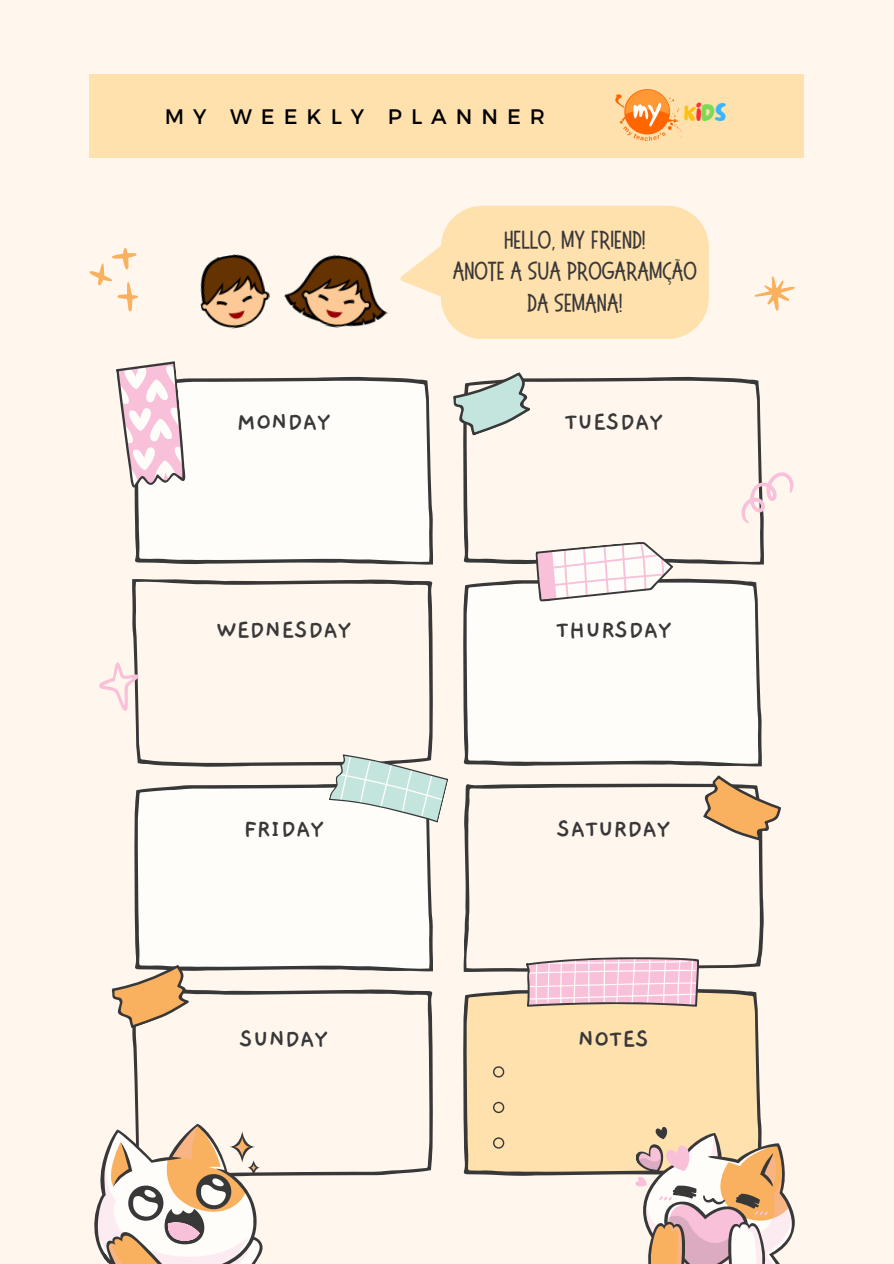
<style>
.page{position:relative;width:894px;height:1264px;background:#fff}
.page>*{position:absolute;margin:0;border:0;box-sizing:border-box;transform-origin:0 0}
.t1{font:31.5px/31.5px "Sweet Salty";color:#393839;text-align:center}
.t2{font:700 26.7px "Gaegu";color:#393839}
.t3{font:23.7px "NF Lepetitcochon Regular";color:#fcc00e}
.t4{font:21px "Montserrat";letter-spacing:.43em;color:#000}
.s1{color:#ff3131}
.s2{color:#7ed957}
.s3{color:#38b6ff}
</style>
<div class="page">
<div style="left:0;top:0;width:893px;height:1263px;background:#fff7ee"></div>
<svg style="left:134px;top:377px;width:298px;height:187px;fill:#fffdfa"></svg>
<svg style="left:134px;top:784px;width:298px;height:187px;fill:#fffdfa"></svg>
<svg style="left:463px;top:578px;width:298px;height:188px;fill:#fffdfa"></svg>
<svg style="left:463px;top:989px;width:298px;height:187px;background:#f6d9aa"></svg>
<svg style="left:132px;top:579px;width:300px;height:187px"></svg>
<svg style="left:132px;top:989px;width:300px;height:187px"></svg>
<svg style="left:627px;top:1126px;width:167px;height:137px"></svg>
<svg style="left:463px;top:377px;width:300px;height:187px"></svg>
<svg style="left:463px;top:783px;width:300px;height:188px"></svg>
<svg style="left:116px;top:361px;width:71px;height:130px"></svg>
<svg style="left:525px;top:956px;width:173px;height:50px"></svg>
<svg style="left:694px;top:775px;width:87px;height:73px"></svg>
<svg style="left:453px;top:372px;width:83px;height:67px"></svg>
<svg style="left:111px;top:963px;width:84px;height:68px"></svg>
<svg style="left:534px;top:539px;width:141px;height:63px"></svg>
<svg style="left:328px;top:750px;width:121px;height:76px"></svg>
<div style="left:89px;top:74px;width:715px;height:84px;background:#ffe1ae"></div>
<svg style="left:94px;top:1123px;width:173px;height:140px"></svg>
<svg style="left:99px;top:662px;width:40px;height:49px"></svg>
<svg style="left:754px;top:276px;width:40px;height:34px"></svg>
<svg style="left:90px;top:248px;width:48px;height:64px"></svg>
<svg style="left:740px;top:471px;width:53px;height:52px"></svg>
<svg style="left:493px;top:1066px;width:11px;height:11px"></svg>
<svg style="left:493px;top:1101px;width:11px;height:12px"></svg>
<svg style="left:493px;top:1137px;width:11px;height:11px"></svg>
<img style="left:284px;top:254px;width:104px;height:74px">
<img style="left:200px;top:254px;width:70px;height:75px">
<img style="left:615px;top:89px;width:66px;height:51px">
<svg style="left:400px;top:206px;width:308px;height:133px;background:#ffe4b6"></svg>
<h2 class="t4" style="left:165px;top:103px;width:382px">MY WEEKLY PLANNER</h2>
<p class="t3" style="left:684px;top:97px;width:44px">K<span class="s1">I</span><span class="s2">D</span><span class="s3">S</span></p>
<h2 class="t1" style="left:452px;top:225px;width:245px">HELLO, MY FRIEND!<br>ANOTE A SUA PROGARAMÇÃO<br>DA SEMANA!</h2>
<p class="t2" style="left:237px;top:409px;width:95px">MONDAY</p>
<h1 class="t2" style="left:564px;top:409px;width:100px">TUESDAY</h1>
<p class="t2" style="left:216px;top:617px;width:136px">WEDNESDAY</p>
<p class="t2" style="left:555px;top:617px;width:117px">THURSDAY</p>
<p class="t2" style="left:243px;top:815px;width:82px">FRIDAY</p>
<p class="t2" style="left:556px;top:815px;width:115px">SATURDAY</p>
<p class="t2" style="left:239px;top:1025px;width:90px">SUNDAY</p>
<p class="t2" style="left:577px;top:1025px;width:73px">NOTES</p>
</div>
